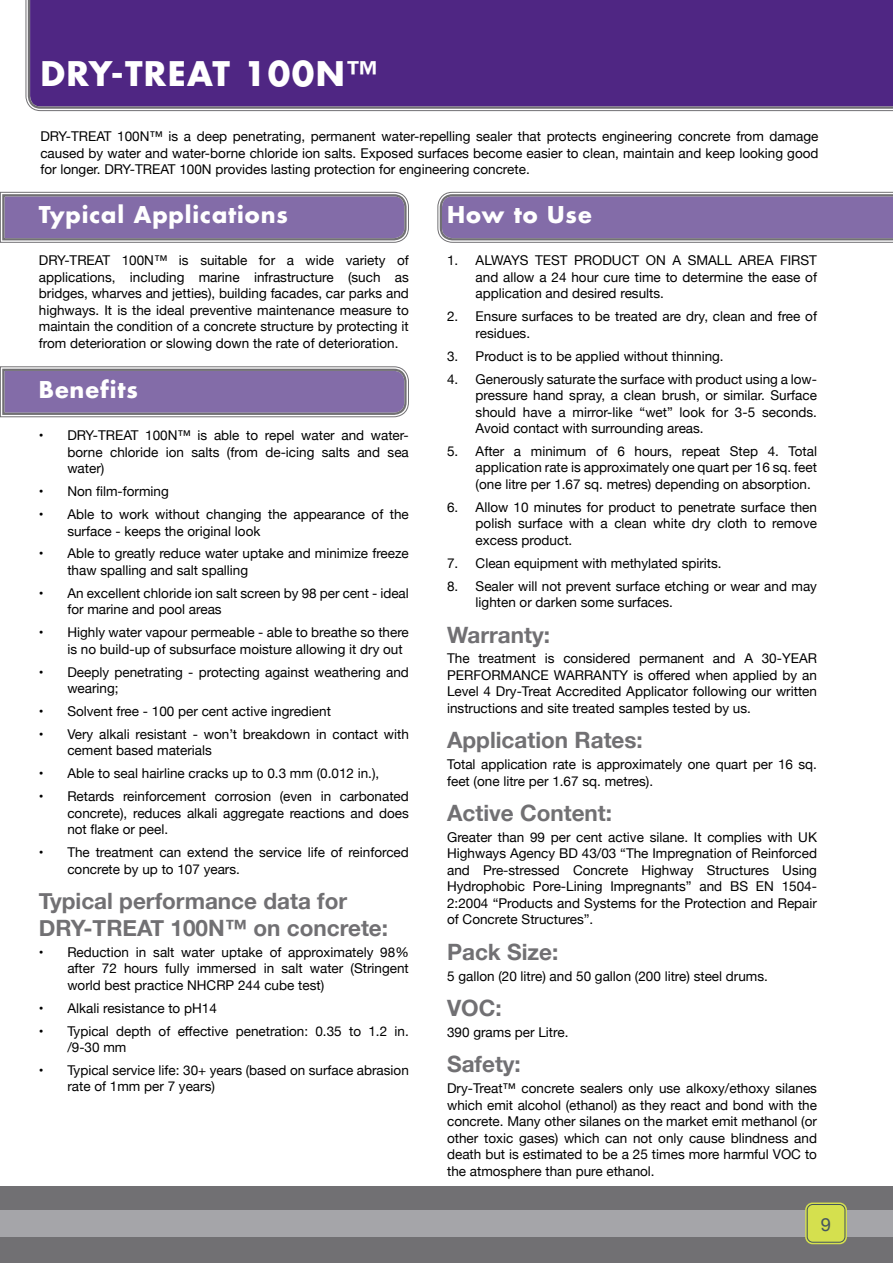
<style>
.page{position:relative;width:893px;height:1263px;background:#fff}
.page>*{position:absolute;margin:0;border:0;box-sizing:border-box;transform-origin:0 0}
.t1{font:700 33px "Futura";letter-spacing:.04em;color:#fff}
.t2{font:700 22.5px/27px "Helvetica Neue";color:#717073}
.t3{font:700 22.5px "Futura";letter-spacing:.04em;color:#fff}
.t4{font:18.3px "Helvetica Neue";color:#455560}
.t5{font:13.5px/16.5px "Helvetica Neue";color:#000;text-align:justify}
</style>
<div class="page">
<div style="left:0;top:1186px;width:893px;height:77px;background:#717073"></div>
<div style="left:0;top:1211px;width:893px;height:26px;background:#a5a5a9"></div>
<svg style="left:805px;top:1202px;width:42px;height:42px"></svg>
<div style="left:810px;top:1208px;width:32px;height:31px;background:#d5e04e"></div>
<div style="left:807px;top:1204px;width:38px;height:39px;border:1px solid #455560;border-radius:6px"></div>
<svg style="left:437px;top:191px;width:456px;height:52px;background:#8b79a8"></svg>
<svg style="left:0;top:366px;width:409px;height:52px;background:#8b79a8"></svg>
<svg style="left:0;top:191px;width:409px;height:52px;background:#8b79a8"></svg>
<svg style="left:26px;top:0;width:867px;height:111px"></svg>
<div style="left:28px;top:0;width:865px;height:109px;background:#4f2683"></div>
<h1 class="t1" style="left:40px;top:52px;width:338px">DRY-TREAT 100N™</h1>
<p class="t5" style="left:40px;top:129px;width:780px">DRY-TREAT 100N™ is a deep penetrating, permanent water-repelling sealer that protects engineering concrete from damage caused by water and water-borne chloride ion salts. Exposed surfaces become easier to clean, maintain and keep looking good for longer. DRY-TREAT 100N provides lasting protection for engineering concrete.</p>
<h2 class="t3" style="left:39px;top:200px;width:251px">Typical Applications</h2>
<p class="t5" style="left:39px;top:253px;width:371px">DRY-TREAT 100N™ is suitable for a wide variety of applications, including marine infrastructure (such as bridges, wharves and jetties), building facades, car parks and highways. It is the ideal preventive maintenance measure to maintain the condition of a concrete structure by protecting it from deterioration or slowing down the rate of deterioration.</p>
<h2 class="t3" style="left:39px;top:375px;width:101px">Benefits</h2>
<p class="t5" style="left:67px;top:428px;width:343px;text-indent:-28px">• DRY-TREAT 100N™ is able to repel water and water&shy;borne chloride ion salts (from de-icing salts and sea water)</p>
<p class="t5" style="left:39px;top:484px;width:132px">• Non film-forming</p>
<p class="t5" style="left:67px;top:507px;width:343px;text-indent:-28px">• Able to work without changing the appearance of the surface - keeps the original look</p>
<p class="t5" style="left:67px;top:546px;width:343px;text-indent:-28px">• Able to greatly reduce water uptake and minimize freeze thaw spalling and salt spalling</p>
<p class="t5" style="left:67px;top:586px;width:343px;text-indent:-28px">• An excellent chloride ion salt screen by 98 per cent - ideal for marine and pool areas</p>
<p class="t5" style="left:67px;top:625px;width:343px;text-indent:-28px">• Highly water vapour permeable - able to breathe so there is no build-up of subsurface moisture allowing it dry out</p>
<p class="t5" style="left:67px;top:664px;width:343px;text-indent:-28px">• Deeply penetrating - protecting against weathering and wearing;</p>
<p class="t5" style="left:39px;top:704px;width:294px">• Solvent free - 100 per cent active ingredient</p>
<p class="t5" style="left:67px;top:727px;width:343px;text-indent:-28px">• Very alkali resistant - won’t breakdown in contact with cement based materials</p>
<p class="t5" style="left:39px;top:766px;width:342px">• Able to seal hairline cracks up to 0.3 mm (0.012 in.),</p>
<p class="t5" style="left:67px;top:789px;width:343px;text-indent:-28px">• Retards reinforcement corrosion (even in carbonated concrete), reduces alkali aggregate reactions and does not flake or peel.</p>
<p class="t5" style="left:67px;top:845px;width:343px;text-indent:-28px">• The treatment can extend the service life of reinforced concrete by up to 107 years.</p>
<h2 class="t2" style="left:39px;top:888px;width:351px">Typical performance data for<br>DRY-TREAT 100N™ on concrete:</h2>
<p class="t5" style="left:67px;top:944px;width:343px;text-indent:-28px">• Reduction in salt water uptake of approximately 98% after 72 hours fully immersed in salt water (Stringent world best practice NHCRP 244 cube test)</p>
<p class="t5" style="left:39px;top:1000px;width:180px">• Alkali resistance to pH14</p>
<p class="t5" style="left:67px;top:1023px;width:343px;text-indent:-28px">• Typical depth of effective penetration: 0.35 to 1.2 in. /9-30 mm</p>
<p class="t5" style="left:67px;top:1063px;width:343px;text-indent:-28px">• Typical service life: 30+ years (based on surface abrasion rate of 1mm per 7 years)</p>
<h2 class="t3" style="left:447px;top:200px;width:146px">How to Use</h2>
<p class="t5" style="left:476px;top:253px;width:343px;text-indent:-28px">1. ALWAYS TEST PRODUCT ON A SMALL AREA FIRST and allow a 24 hour cure time to determine the ease of application and desired results.</p>
<p class="t5" style="left:476px;top:309px;width:343px;text-indent:-28px">2. Ensure surfaces to be treated are dry, clean and free of residues.</p>
<p class="t5" style="left:447px;top:348px;width:278px">3. Product is to be applied without thinning.</p>
<p class="t5" style="left:476px;top:371px;width:343px;text-indent:-28px">4. Generously saturate the surface with product using a low&shy;pressure hand spray, a clean brush, or similar. Surface should have a mirror-like “wet” look for 3-5 seconds.<br>Avoid contact with surrounding areas.</p>
<p class="t5" style="left:476px;top:444px;width:343px;text-indent:-28px">5. After a minimum of 6 hours, repeat Step 4. Total application rate is approximately one quart per 16 sq. feet (one litre per 1.67 sq. metres) depending on absorption.</p>
<p class="t5" style="left:476px;top:499px;width:343px;text-indent:-28px">6. Allow 10 minutes for product to penetrate surface then polish surface with a clean white dry cloth to remove excess product.</p>
<p class="t5" style="left:447px;top:555px;width:276px">7. Clean equipment with methylated spirits.</p>
<p class="t5" style="left:476px;top:578px;width:343px;text-indent:-28px">8. Sealer will not prevent surface etching or wear and may lighten or darken some surfaces.</p>
<h2 class="t2" style="left:447px;top:622px;width:104px">Warranty:</h2>
<p class="t5" style="left:447px;top:651px;width:371px">The treatment is considered permanent and A 30-YEAR PERFORMANCE WARRANTY is offered when applied by an Level 4 Dry-Treat Accredited Applicator following our written instructions and site treated samples tested by us.</p>
<h2 class="t2" style="left:447px;top:727px;width:197px">Application Rates:</h2>
<p class="t5" style="left:447px;top:757px;width:371px">Total application rate is approximately one quart per 16 sq. feet (one litre per 1.67 sq. metres).</p>
<h2 class="t2" style="left:447px;top:800px;width:167px">Active Content:</h2>
<p class="t5" style="left:447px;top:830px;width:371px">Greater than 99 per cent active silane. It complies with UK Highways Agency BD 43/03 “The Impregnation of Reinforced and Pre-stressed Concrete Highway Structures Using Hydrophobic Pore-Lining Impregnants” and BS EN 1504- 2:2004 “Products and Systems for the Protection and Repair of Concrete Structures”.</p>
<h2 class="t2" style="left:447px;top:939px;width:113px">Pack Size:</h2>
<p class="t5" style="left:447px;top:968px;width:322px">5 gallon (20 litre) and 50 gallon (200 litre) steel drums.</p>
<h2 class="t2" style="left:447px;top:995px;width:56px">VOC:</h2>
<p class="t5" style="left:447px;top:1025px;width:123px">390 grams per Litre.</p>
<h2 class="t2" style="left:447px;top:1051px;width:75px">Safety:</h2>
<p class="t5" style="left:447px;top:1081px;width:371px">Dry-Treat™ concrete sealers only use alkoxy/ethoxy silanes which emit alcohol (ethanol) as they react and bond with the concrete. Many other silanes on the market emit methanol (or other toxic gases) which can not only cause blindness and death but is estimated to be a 25 times more harmful VOC to the atmosphere than pure ethanol.</p>
<h3 class="t4" style="left:821px;top:1212px;width:12px">9</h3>
</div>
